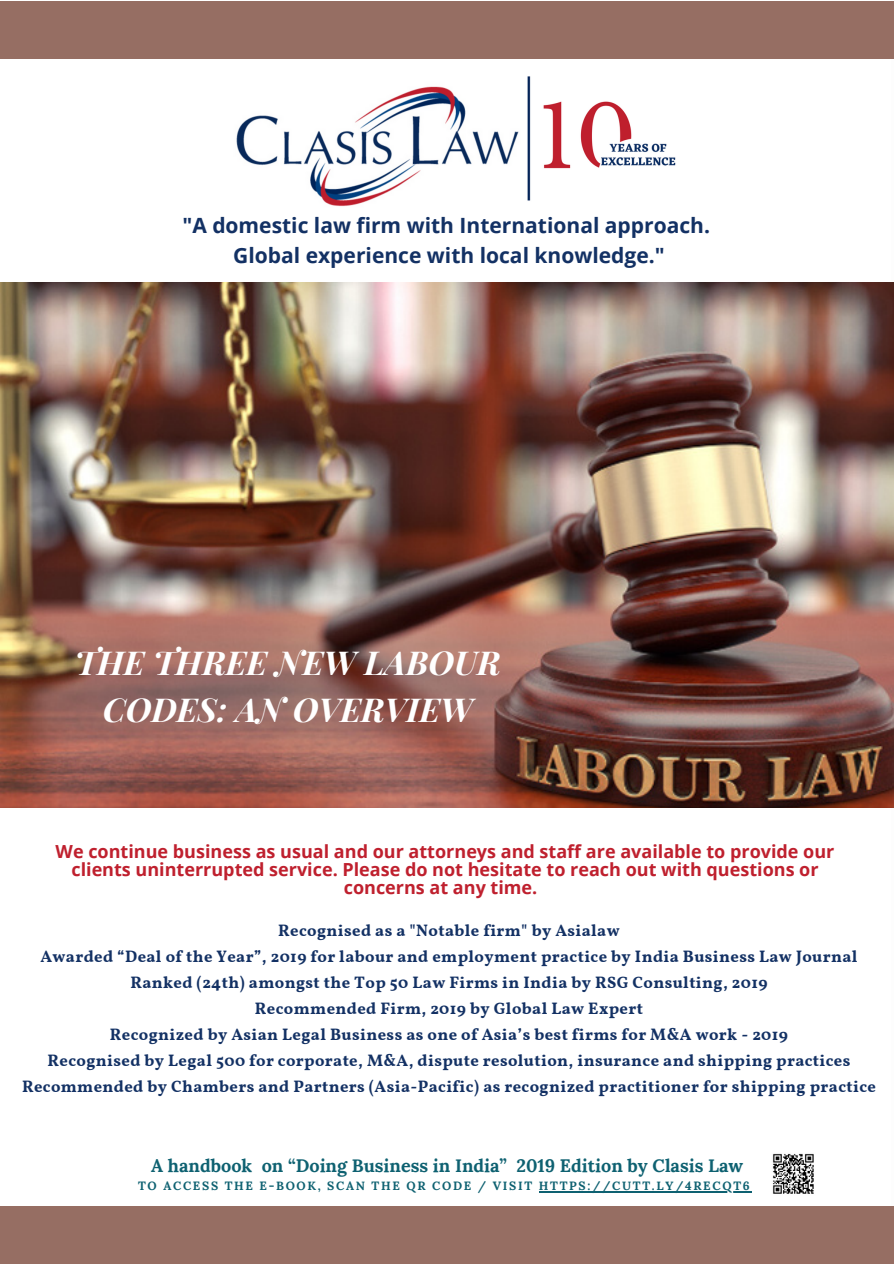
<style>
.page{position:relative;width:894px;height:1264px;background:#fff}
.page>*{position:absolute;margin:0;border:0;box-sizing:border-box;transform-origin:0 0}
.t1{font:italic 700 33px/46.2px "Playfair Display";color:#fff;text-align:center}
.t2{font:700 21px/30.5px "Open Sans";color:#133164;text-align:center}
.t3{font:700 18px/18px "Open Sans";color:#bf202e;text-align:center}
.t4{font:700 18px "Lora";color:#0e6171}
.t5{font:700 16.5px/26px "Vollkorn";letter-spacing:.025em;color:#133164;text-align:center}
.t6{font:700 12px "Lora";letter-spacing:.14em;color:#0e6171}
</style>
<div class="page">
<div style="left:0;top:1px;width:893px;height:57px;background:#966e63"></div>
<img style="left:0;top:282px;width:893px;height:525px">
<hr style="left:538px;top:1190px;width:213px;height:2px;background:#0e6171">
<img style="left:772px;top:1153px;width:42px;height:41px">
<div style="left:0;top:1206px;width:893px;height:57px;background:#966e63"></div>
<img style="left:236px;top:76px;width:440px;height:131px">
<p class="t2" style="left:182px;top:209px;width:529px">"A domestic law firm with International approach.<br>Global experience with local knowledge."</p>
<h1 class="t1" style="left:75px;top:638px;width:427px">THE THREE NEW LABOUR<br>CODES: AN OVERVIEW</h1>
<p class="t3" style="left:56px;top:841px;width:780px">We continue business as usual and our attorneys and staff are available to provide our clients uninterrupted service. Please do not hesitate to reach out with questions or concerns at any time.</p>
<p class="t5" style="left:22px;top:919px;width:855px">Recognised as a "Notable firm" by Asialaw<br>Awarded “Deal of the Year”, 2019 for labour and employment practice by India Business Law Journal Ranked (24th) amongst the Top 50 Law Firms in India by RSG Consulting, 2019<br>Recommended Firm, 2019 by Global Law Expert<br>Recognized by Asian Legal Business as one of Asia’s best firms for M&amp;A work - 2019<br>Recognised by Legal 500 for corporate, M&amp;A, dispute resolution, insurance and shipping practices Recommended by Chambers and Partners (Asia-Pacific) as recognized practitioner for shipping practice</p>
<p class="t4" style="left:151px;top:1153px;width:593px">A handbook on “Doing Business in India” 2019 Edition by Clasis Law</p>
<p class="t6" style="left:138px;top:1177px;width:613px">TO ACCESS THE E-BOOK, SCAN THE QR CODE / VISIT HTTPS://CUTT.LY/4RECQT6</p>
</div>
